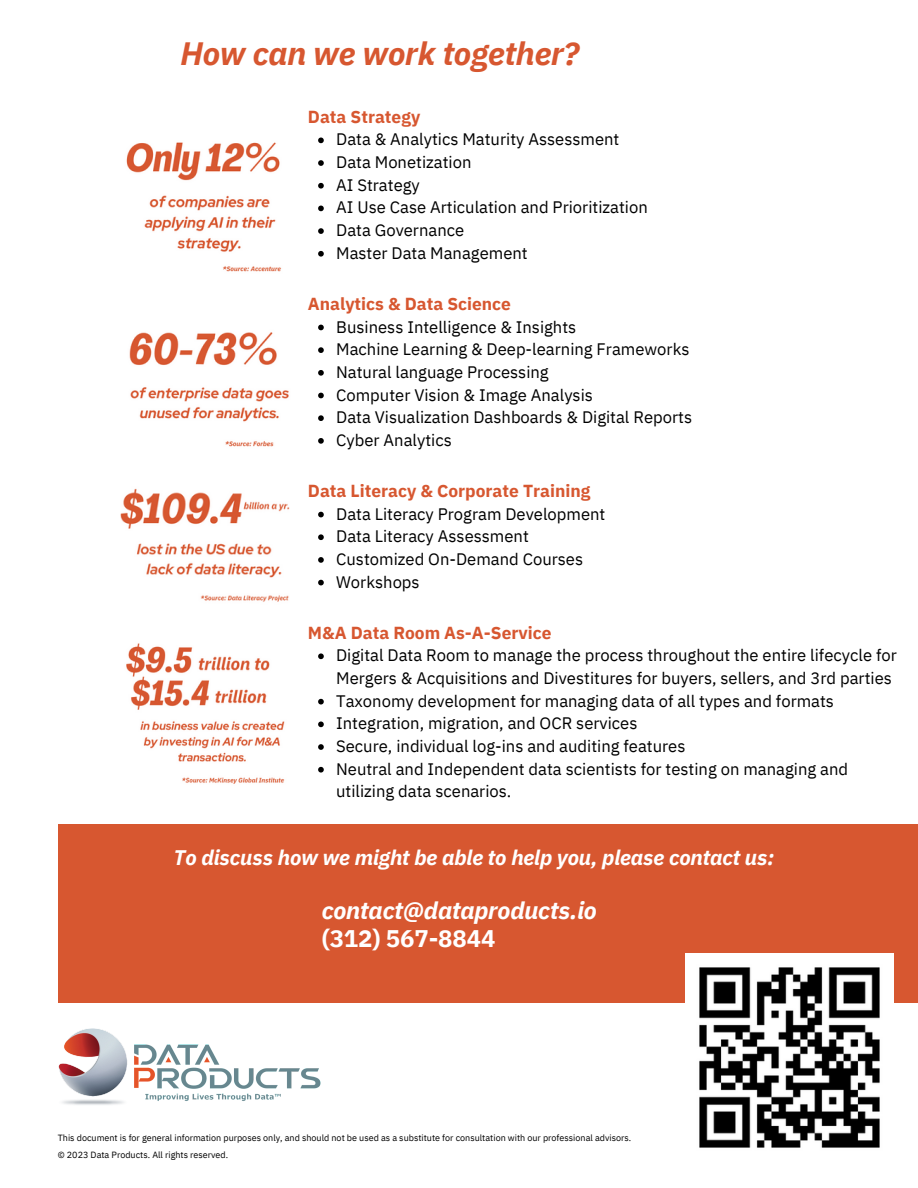
<style>
.page{position:relative;width:918px;height:1188px;background:#fff}
.page>*{position:absolute;margin:0;border:0;box-sizing:border-box;transform-origin:0 0}
.t1{font:italic 700 32.25px "IBM Plex Sans";letter-spacing:-.005em;color:#d75730}
.t2{font:italic 700 24px "IBM Plex Sans";letter-spacing:-.005em;color:#fff}
.t3{font:700 24px "IBM Plex Sans";letter-spacing:-.005em;color:#fff}
.t4{font:italic 700 21px "IBM Plex Sans";letter-spacing:-.005em;color:#fff}
.t5{font:700 17.4px "IBM Plex Sans";color:#d75730}
.t6{font:16.65px/22.6px "IBM Plex Sans";color:#000}
.t7{font:9px/16.8px "IBM Plex Sans";color:#000}
</style>
<div class="page">
<div style="left:58px;top:824px;width:860px;height:179px;background:#d75730"></div>
<img style="left:685px;top:953px;width:208px;height:195px">
<img style="left:129px;top:332px;width:160px;height:115px">
<img style="left:126px;top:142px;width:156px;height:130px">
<img style="left:121px;top:488px;width:169px;height:296px">
<svg style="left:318px;top:138px;width:6px;height:5px"></svg>
<svg style="left:318px;top:160px;width:6px;height:6px"></svg>
<svg style="left:318px;top:183px;width:6px;height:6px"></svg>
<svg style="left:318px;top:206px;width:6px;height:5px"></svg>
<svg style="left:318px;top:228px;width:6px;height:6px"></svg>
<svg style="left:318px;top:251px;width:6px;height:6px"></svg>
<svg style="left:318px;top:325px;width:6px;height:5px"></svg>
<svg style="left:318px;top:347px;width:6px;height:6px"></svg>
<svg style="left:318px;top:370px;width:6px;height:6px"></svg>
<svg style="left:318px;top:393px;width:6px;height:5px"></svg>
<svg style="left:318px;top:415px;width:6px;height:6px"></svg>
<svg style="left:318px;top:438px;width:6px;height:6px"></svg>
<svg style="left:318px;top:512px;width:6px;height:5px"></svg>
<svg style="left:318px;top:534px;width:6px;height:6px"></svg>
<svg style="left:318px;top:557px;width:6px;height:6px"></svg>
<svg style="left:318px;top:580px;width:6px;height:5px"></svg>
<svg style="left:318px;top:653px;width:6px;height:6px"></svg>
<svg style="left:318px;top:699px;width:6px;height:6px"></svg>
<svg style="left:318px;top:722px;width:6px;height:5px"></svg>
<svg style="left:318px;top:744px;width:6px;height:6px"></svg>
<svg style="left:318px;top:767px;width:6px;height:6px"></svg>
<img style="left:58px;top:1028px;width:263px;height:77px">
<p class="t1" style="left:180px;top:32px;width:400px">How can we work together?</p>
<p class="t5" style="left:308px;top:105px;width:114px">Data Strategy</p>
<p class="t6" style="left:336px;top:128px;width:285px">Data &amp; Analytics Maturity Assessment</p>
<p class="t6" style="left:336px;top:151px;width:137px">Data Monetization</p>
<p class="t6" style="left:336px;top:173px;width:85px">AI Strategy</p>
<p class="t6" style="left:336px;top:196px;width:313px">AI Use Case Articulation and Prioritization</p>
<p class="t6" style="left:336px;top:219px;width:130px">Data Governance</p>
<p class="t6" style="left:336px;top:241px;width:193px">Master Data Management</p>
<p class="t5" style="left:308px;top:292px;width:205px">Analytics &amp; Data Science</p>
<p class="t6" style="left:336px;top:315px;width:242px">Business Intelligence &amp; Insights</p>
<p class="t6" style="left:336px;top:338px;width:355px">Machine Learning &amp; Deep-learning Frameworks</p>
<p class="t6" style="left:336px;top:360px;width:214px">Natural language Processing</p>
<p class="t6" style="left:336px;top:383px;width:258px">Computer Vision &amp; Image Analysis</p>
<p class="t6" style="left:336px;top:406px;width:357px">Data Visualization Dashboards &amp; Digital Reports</p>
<p class="t6" style="left:336px;top:428px;width:117px">Cyber Analytics</p>
<p class="t5" style="left:308px;top:479px;width:284px">Data Literacy &amp; Corporate Training</p>
<p class="t6" style="left:336px;top:502px;width:271px">Data Literacy Program Development</p>
<p class="t6" style="left:336px;top:525px;width:194px">Data Literacy Assessment</p>
<p class="t6" style="left:336px;top:547px;width:249px">Customized On-Demand Courses</p>
<p class="t6" style="left:336px;top:570px;width:85px">Workshops</p>
<p class="t5" style="left:308px;top:621px;width:245px">M&amp;A Data Room As-A-Service</p>
<p class="t6" style="left:336px;top:644px;width:562px">Digital Data Room to manage the process throughout the entire lifecycle for<br>Mergers &amp; Acquisitions and Divestitures for buyers, sellers, and 3rd parties</p>
<p class="t6" style="left:336px;top:689px;width:499px">Taxonomy development for managing data of all types and formats</p>
<p class="t6" style="left:336px;top:712px;width:303px">Integration, migration, and OCR services</p>
<p class="t6" style="left:336px;top:735px;width:351px">Secure, individual log-ins and auditing features</p>
<p class="t6" style="left:336px;top:757px;width:513px">Neutral and Independent data scientists for testing on managing and utilizing data scenarios.</p>
<p class="t4" style="left:174px;top:844px;width:602px">To discuss how we might be able to help you, please contact us:</p>
<p class="t2" style="left:322px;top:895px;width:277px">contact@dataproducts.io</p>
<p class="t3" style="left:322px;top:923px;width:175px">(312) 567-8844</p>
<p class="t7" style="left:58px;top:1129px;width:575px">This document is for general information purposes only, and should not be used as a substitute for consultation with our professional advisors. © 2023 Data Products. All rights reserved.</p>
</div>
